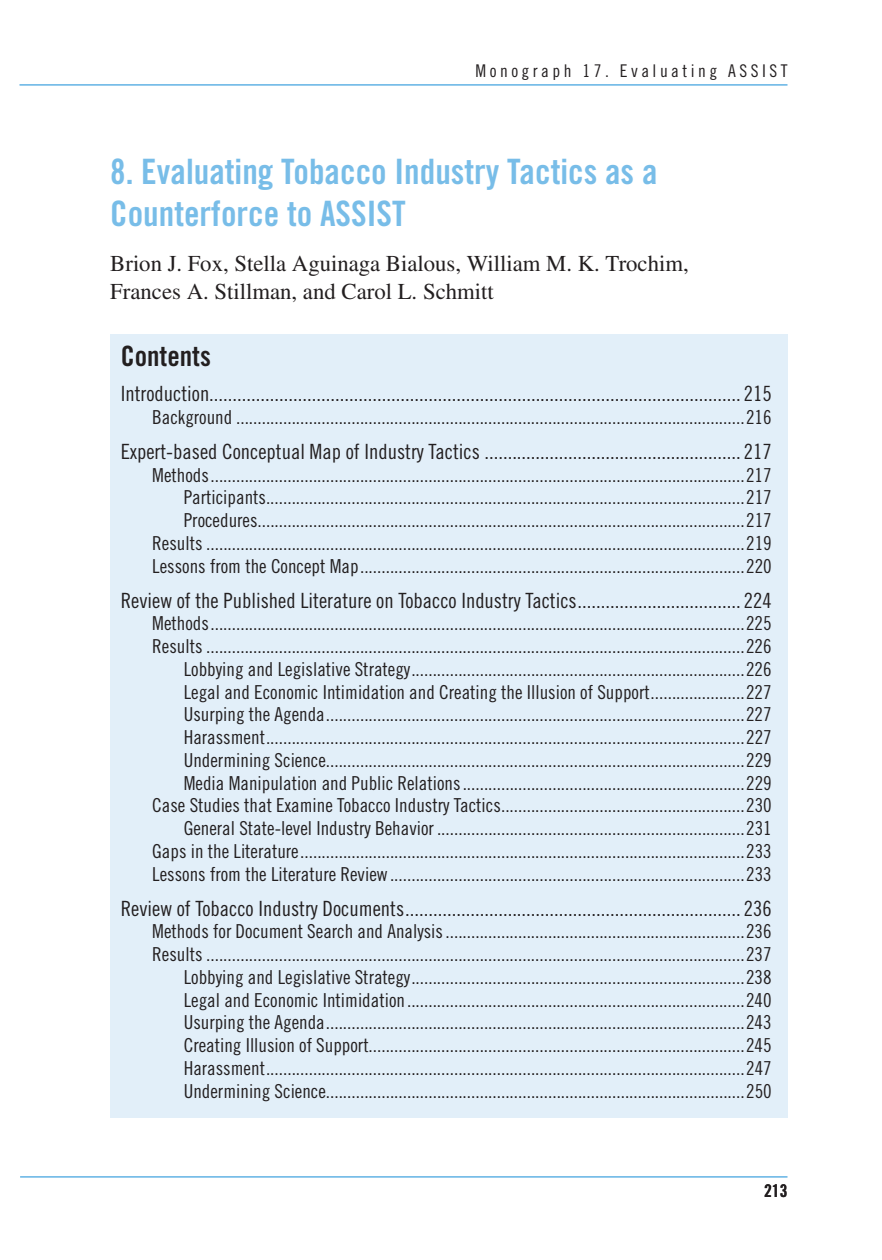
<style>
.page{position:relative;width:882px;height:1260px;background:#fff}
.page>*{position:absolute;margin:0;border:0;box-sizing:border-box;transform-origin:0 0}
.t1{font:35px/42px "Trade Gothic Bold Cond Twenty";color:#78bde8}
.t2{font:28px "Trade Gothic Bold Cond Twenty";color:#231f20}
.t3{font:22.75px/28px "Times";color:#231f20}
.t4{font:21px "Trade Gothic Cond Eighteen";color:#231f20}
.t5{font:19.25px "Trade Gothic Cond Eighteen";color:#231f20}
.t6{font:17.5px "Trade Gothic Cond Eighteen";letter-spacing:.2em;color:#231f20}
.t7{font:17.5px "Trade Gothic Bold Cond Twenty";color:#231f20}
</style>
<div class="page">
<div style="left:110px;top:334px;width:678px;height:783px;background:#e2eff9"></div>
<hr style="left:20px;top:1176px;width:768px;height:2px;background:#78bde8">
<hr style="left:20px;top:84px;width:767px;height:2px;background:#78bde8">
<p class="t6" style="left:476px;top:60px;width:313px">Monograph 17. Evaluating ASSIST</p>
<h1 class="t1" style="left:110px;top:151px;width:549px">8. Evaluating Tobacco Industry Tactics as a<br>Counterforce to ASSIST</h1>
<p class="t3" style="left:110px;top:249px;width:580px">Brion J. Fox, Stella Aguinaga Bialous, William M. K. Trochim,<br>Frances A. Stillman, and Carol L. Schmitt</p>
<p class="t2" style="left:121px;top:339px;width:92px">Contents</p>
<p class="t4" style="left:121px;top:381px;width:653px">Introduction.................................................................................................................. 215</p>
<p class="t5" style="left:152px;top:406px;width:621px">Background .......................................................................................................................216</p>
<p class="t4" style="left:121px;top:439px;width:652px">Expert-based Conceptual Map of Industry Tactics ....................................................... 217</p>
<p class="t5" style="left:152px;top:463px;width:621px">Methods.............................................................................................................................217</p>
<p class="t5" style="left:184px;top:486px;width:590px">Participants................................................................................................................217</p>
<p class="t5" style="left:184px;top:509px;width:590px">Procedures..................................................................................................................217</p>
<p class="t5" style="left:152px;top:532px;width:621px">Results ..............................................................................................................................219</p>
<p class="t5" style="left:152px;top:554px;width:621px">Lessons from the Concept Map..........................................................................................220</p>
<p class="t4" style="left:121px;top:588px;width:652px">Review of the Published Literature on Tobacco Industry Tactics................................... 224</p>
<p class="t5" style="left:152px;top:612px;width:621px">Methods.............................................................................................................................225</p>
<p class="t5" style="left:152px;top:635px;width:621px">Results ..............................................................................................................................226</p>
<p class="t5" style="left:184px;top:658px;width:589px">Lobbying and Legislative Strategy..............................................................................226</p>
<p class="t5" style="left:184px;top:680px;width:589px">Legal and Economic Intimidation and Creating the Illusion of Support......................227</p>
<p class="t5" style="left:184px;top:703px;width:589px">Usurping the Agenda..................................................................................................227</p>
<p class="t5" style="left:184px;top:726px;width:590px">Harassment................................................................................................................227</p>
<p class="t5" style="left:184px;top:749px;width:590px">Undermining Science..................................................................................................229</p>
<p class="t5" style="left:184px;top:771px;width:590px">Media Manipulation and Public Relations..................................................................229</p>
<p class="t5" style="left:152px;top:794px;width:621px">Case Studies that Examine Tobacco Industry Tactics.........................................................230</p>
<p class="t5" style="left:184px;top:817px;width:589px">General State-level Industry Behavior ........................................................................231</p>
<p class="t5" style="left:152px;top:840px;width:621px">Gaps in the Literature........................................................................................................233</p>
<p class="t5" style="left:152px;top:862px;width:621px">Lessons from the Literature Review...................................................................................233</p>
<p class="t4" style="left:121px;top:896px;width:653px">Review of Tobacco Industry Documents........................................................................ 236</p>
<p class="t5" style="left:152px;top:920px;width:621px">Methods for Document Search and Analysis......................................................................236</p>
<p class="t5" style="left:152px;top:943px;width:621px">Results ..............................................................................................................................237</p>
<p class="t5" style="left:184px;top:966px;width:589px">Lobbying and Legislative Strategy..............................................................................238</p>
<p class="t5" style="left:184px;top:988px;width:589px">Legal and Economic Intimidation...............................................................................240</p>
<p class="t5" style="left:184px;top:1011px;width:589px">Usurping the Agenda..................................................................................................243</p>
<p class="t5" style="left:184px;top:1034px;width:589px">Creating Illusion of Support........................................................................................245</p>
<p class="t5" style="left:184px;top:1057px;width:590px">Harassment................................................................................................................247</p>
<p class="t5" style="left:184px;top:1079px;width:590px">Undermining Science..................................................................................................250</p>
<p class="t7" style="left:764px;top:1180px;width:25px">213</p>
</div>
